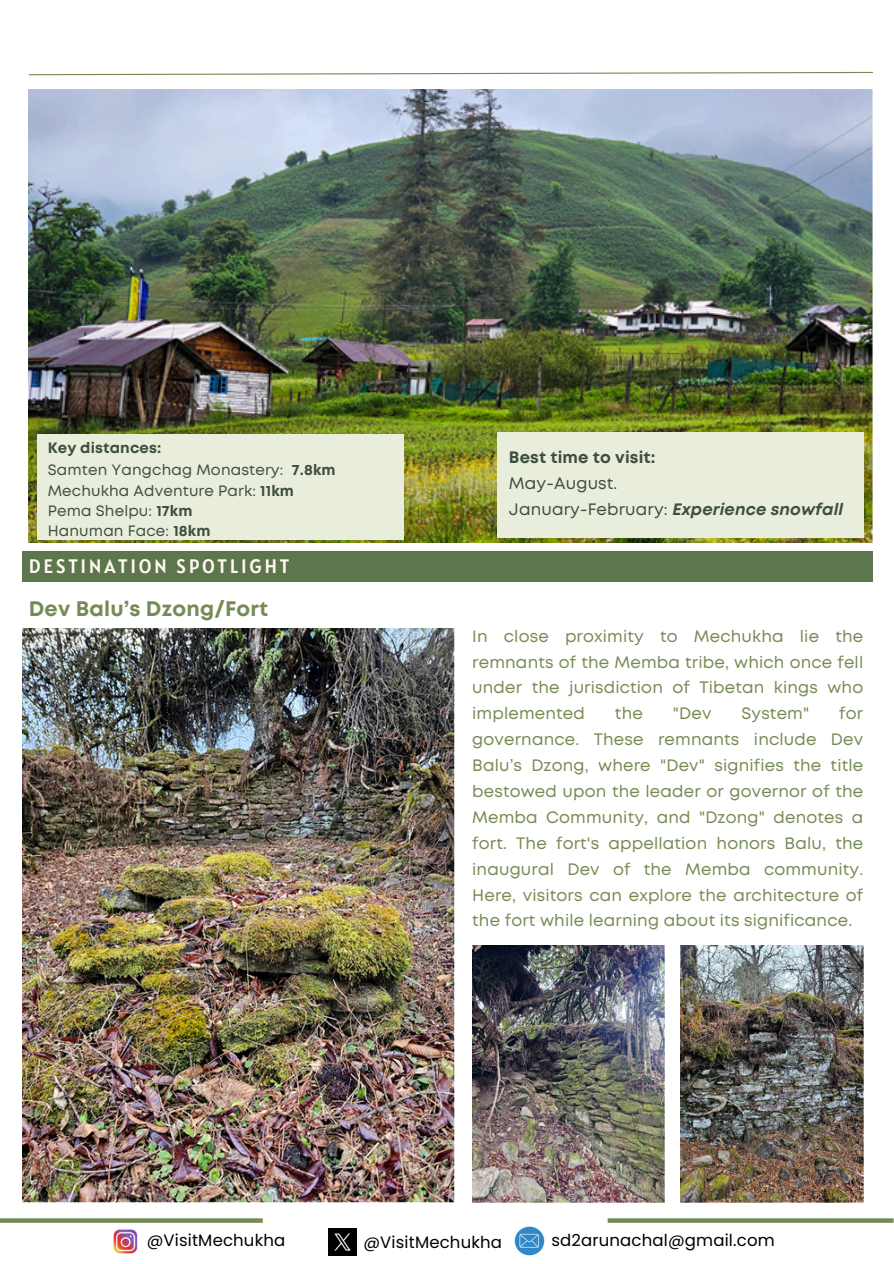
<style>
.page{position:relative;width:894px;height:1264px;background:#fff}
.page>*{position:absolute;margin:0;border:0;box-sizing:border-box;transform-origin:0 0}
.t1{font:700 21px "Mont";letter-spacing:.01em;color:#768b54}
.t2{font:19.35px "Alatsi";letter-spacing:.14em;color:#fffbf2}
.t3{font:16.5px/26px "Mont";letter-spacing:.01em;color:#768b54;text-align:justify}
.t4{font:16.5px "Poppins";letter-spacing:.01em;color:#000}
.t5{font:italic 700 16.5px "Mont";letter-spacing:.01em;color:#3e4e40}
.t6{font:700 16.5px "Mont";letter-spacing:.01em;color:#3e4e40}
.t7{font:16.5px "Mont";letter-spacing:.01em;color:#3e4e40}
.t8{font:15px "Mont";letter-spacing:.01em;color:#3e4e40}
.t9{font:700 15px "Mont";letter-spacing:.01em;color:#3e4e40}
.s1{font-weight:700}
.s2{font-weight:400;font-style:normal}
</style>
<div class="page">
<img style="left:113px;top:1229px;width:25px;height:25px">
<img style="left:328px;top:1228px;width:28px;height:27px">
<img style="left:514px;top:1226px;width:31px;height:30px">
<svg style="left:0;top:1218px;width:263px;height:4px"></svg>
<svg style="left:607px;top:1218px;width:286px;height:4px"></svg>
<svg style="left:28px;top:71px;width:845px;height:5px"></svg>
<img style="left:29px;top:89px;width:844px;height:454px">
<div style="left:496px;top:432px;width:367px;height:105px;background:#e9eddb"></div>
<div style="left:23px;top:551px;width:849px;height:30px;background:#5e764e"></div>
<img style="left:23px;top:628px;width:431px;height:574px">
<div style="left:37px;top:435px;width:367px;height:105px;background:#e9eddb"></div>
<img style="left:472px;top:945px;width:192px;height:257px">
<img style="left:680px;top:945px;width:183px;height:257px">
<p class="t9" style="left:48px;top:442px;width:115px">Key distances:</p>
<p class="t8" style="left:48px;top:464px;width:289px">Samten Yangchag Monastery: <span class="s1">7.8km</span></p>
<p class="t8" style="left:48px;top:485px;width:248px">Mechukha Adventure Park: <span class="s1">11km</span></p>
<p class="t8" style="left:48px;top:505px;width:146px">Pema Shelpu: <span class="s1">17km</span></p>
<p class="t8" style="left:48px;top:525px;width:164px">Hanuman Face: <span class="s1">18km</span></p>
<p class="t2" style="left:29px;top:553px;width:262px">DESTINATION SPOTLIGHT</p>
<p class="t1" style="left:29px;top:600px;width:241px">Dev Balu’s Dzong/Fort</p>
<h2 class="t6" style="left:509px;top:451px;width:148px">Best time to visit:</h2>
<p class="t7" style="left:509px;top:477px;width:110px">May-August.</p>
<p class="t5" style="left:509px;top:503px;width:335px"><span class="s2">January-February:</span> Experience snowfall</p>
<p class="t3" style="left:472px;top:624px;width:392px">In close proximity to Mechukha lie the remnants of the Memba tribe, which once fell under the jurisdiction of Tibetan kings who implemented</p>
<p class="t3" style="left:472px;top:701px;width:392px;text-indent:367px">for governance. These remnants include Dev Balu’s Dzong, where "Dev" signifies the title bestowed upon the leader or governor of the Memba Community, and "Dzong" denotes a fort. The fort's appellation honors Balu, the inaugural Dev of the Memba community.<br>Here, visitors can explore the architecture of the fort while learning about its significance.</p>
<p class="t3" style="left:614px;top:701px;width:29px">the</p>
<p class="t3" style="left:672px;top:701px;width:40px">"Dev</p>
<p class="t3" style="left:741px;top:701px;width:69px">System"</p>
<p class="t4" style="left:147px;top:1228px;width:140px">@VisitMechukha</p>
<p class="t4" style="left:363px;top:1230px;width:140px">@VisitMechukha</p>
<p class="t4" style="left:551px;top:1228px;width:225px">sd2arunachal@gmail.com</p>
</div>
